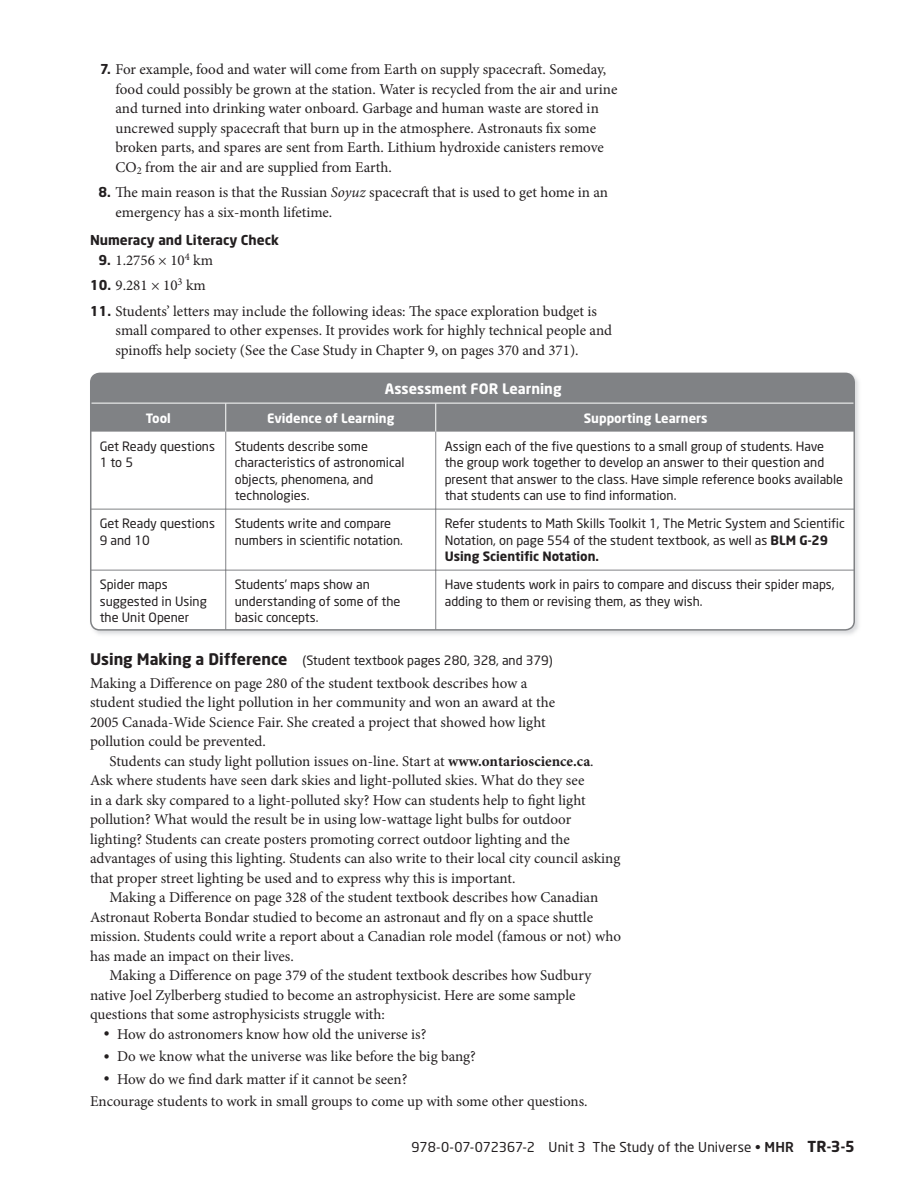
<style>
.page{position:relative;width:918px;height:1188px;background:#fff}
.page>*{position:absolute;margin:0;border:0;box-sizing:border-box;transform-origin:0 0}
.t1{font:15px/19.5px "Minion Pro";color:#231f20}
.t2{font:700 14.25px "Neo Sans";color:#fff}
.t3{font:13.5px "Neo Sans";letter-spacing:.005em;color:#231f20}
.t4{font:700 13.5px "Neo Sans";color:#231f20}
.t5{font:12.75px/16.5px "Neo Sans";color:#231f20}
.t6{font:700 12.75px "Neo Sans";color:#fff}
.s1{font-family:"Neo Sans";font-weight:700;font-size:13.5px}
.s2{font-style:italic}
.s3{font-weight:700}
.s4{font-weight:700;font-size:15.75px}
.s5{font-size:16.5px}
.s6{font-weight:500}
.s7{font-weight:700;font-size:15px}
</style>
<div class="page">
<div style="left:91px;top:373px;width:763px;height:58px;background:#808285"></div>
<svg style="left:225px;top:404px;width:1px;height:27px"></svg>
<svg style="left:435px;top:404px;width:1px;height:27px"></svg>
<svg style="left:91px;top:431px;width:763px;height:199px"></svg>
<hr style="left:91px;top:403px;width:345px;height:1px;background:#fff">
<hr style="left:436px;top:403px;width:418px;height:1px;background:#fff">
<div style="left:90px;top:373px;width:765px;height:258px;border:2px solid #808285;border-radius:9px"></div>
<p class="t1" style="left:115px;top:61px;width:503px;text-indent:-15px"><span class="s1">7.</span> For example, food and water will come from Earth on supply spacecraft. Someday, food could possibly be grown at the station. Water is recycled from the air and urine and turned into drinking water onboard. Garbage and human waste are stored in uncrewed supply spacecraft that burn up in the atmosphere. Astronauts fix some broken parts, and spares are sent from Earth. Lithium hydroxide canisters remove CO<sub>2</sub> from the air and are supplied from Earth.</p>
<p class="t1" style="left:116px;top:184px;width:494px;text-indent:-17px"><span class="s1">8.</span> The main reason is that the Russian <span class="s2">Soyuz</span> spacecraft that is used to get home in an emergency has a six-month lifetime.</p>
<p class="t4" style="left:90px;top:235px;width:191px">Numeracy and Literacy Check</p>
<p class="t1" style="left:99px;top:251px;width:116px"><span class="s1">9.</span> 1.2756 × 10<sup>4</sup> km</p>
<p class="t1" style="left:90px;top:277px;width:117px"><span class="s1">10.</span> 9.281 × 10<sup>3</sup> km</p>
<p class="t1" style="left:115px;top:302px;width:498px;text-indent:-25px"><span class="s1">11.</span> Students’ letters may include the following ideas: The space exploration budget is small compared to other expenses. It provides work for highly technical people and spinoffs help society (See the Case Study in Chapter 9, on pages 370 and 371).</p>
<p class="t2" style="left:385px;top:383px;width:178px">Assessment FOR Learning</p>
<p class="t6" style="left:146px;top:413px;width:27px">Tool</p>
<p class="t6" style="left:267px;top:413px;width:129px">Evidence of Learning</p>
<p class="t6" style="left:584px;top:413px;width:125px">Supporting Learners</p>
<p class="t5" style="left:100px;top:439px;width:117px">Get Ready questions<br>1 to 5</p>
<p class="t5" style="left:235px;top:439px;width:171px">Students describe some characteristics of astronomical objects, phenomena, and technologies.</p>
<p class="t5" style="left:445px;top:439px;width:400px">Assign each of the five questions to a small group of students. Have the group work together to develop an answer to their question and present that answer to the class. Have simple reference books available that students can use to find information.</p>
<p class="t5" style="left:100px;top:516px;width:117px">Get Ready questions<br>9 and 10</p>
<p class="t5" style="left:235px;top:516px;width:170px">Students write and compare numbers in scientific notation.</p>
<p class="t5" style="left:445px;top:516px;width:402px">Refer students to Math Skills Toolkit 1, The Metric System and Scientific<br>Notation, on page 554 of the student textbook, as well as <span class="s3">BLM G-29<br>Using Scientific Notation.</span></p>
<p class="t5" style="left:100px;top:577px;width:109px">Spider maps suggested in Using the Unit Opener</p>
<p class="t5" style="left:235px;top:577px;width:167px">Students’ maps show an understanding of some of the basic concepts.</p>
<p class="t5" style="left:445px;top:577px;width:391px">Have students work in pairs to compare and discuss their spider maps, adding to them or revising them, as they wish.</p>
<p class="t5" style="left:90px;top:653px;width:464px"><span class="s4">Using Making a Difference</span> (Student textbook pages 280, 328, and 379)</p>
<p class="t1" style="left:90px;top:674px;width:439px">Making a Difference on page 280 of the student textbook describes how a</p>
<p class="t1" style="left:90px;top:694px;width:467px">student studied the light pollution in her community and won an award at the</p>
<p class="t1" style="left:90px;top:713px;width:457px">2005 Canada-Wide Science Fair. She created a project that showed how light</p>
<p class="t1" style="left:90px;top:733px;width:177px">pollution could be prevented.</p>
<p class="t1" style="left:110px;top:752px;width:486px">Students can study light pollution issues on-line. Start at <span class="s3">www.ontarioscience.ca</span>.</p>
<p class="t1" style="left:90px;top:772px;width:496px">Ask where students have seen dark skies and light-polluted skies. What do they see</p>
<p class="t1" style="left:90px;top:791px;width:497px">in a dark sky compared to a light-polluted sky? How can students help to fight light</p>
<p class="t1" style="left:90px;top:811px;width:483px">pollution? What would the result be in using low-wattage light bulbs for outdoor</p>
<p class="t1" style="left:90px;top:830px;width:481px">lighting? Students can create posters promoting correct outdoor lighting and the</p>
<p class="t1" style="left:90px;top:850px;width:532px">advantages of using this lighting. Students can also write to their local city council asking</p>
<p class="t1" style="left:90px;top:869px;width:427px">that proper street lighting be used and to express why this is important.</p>
<p class="t1" style="left:110px;top:889px;width:490px">Making a Difference on page 328 of the student textbook describes how Canadian</p>
<p class="t1" style="left:90px;top:908px;width:505px">Astronaut Roberta Bondar studied to become an astronaut and fly on a space shuttle</p>
<p class="t1" style="left:90px;top:928px;width:532px">mission. Students could write a report about a Canadian role model (famous or not) who</p>
<p class="t1" style="left:90px;top:947px;width:205px">has made an impact on their lives.</p>
<p class="t1" style="left:110px;top:967px;width:483px">Making a Difference on page 379 of the student textbook describes how Sudbury</p>
<p class="t1" style="left:90px;top:986px;width:487px">native Joel Zylberberg studied to become an astrophysicist. Here are some sample</p>
<p class="t1" style="left:90px;top:1006px;width:296px">questions that some astrophysicists struggle with:</p>
<p class="t1" style="left:104px;top:1025px;width:324px"><span class="s5">•</span> How do astronomers know how old the universe is?</p>
<p class="t1" style="left:104px;top:1048px;width:374px"><span class="s5">•</span> Do we know what the universe was like before the big bang?</p>
<p class="t1" style="left:90px;top:1069px;width:499px;line-height:22.5px;text-indent:14px"><span class="s5">•</span> How do we find dark matter if it cannot be seen?<br>Encourage students to work in small groups to come up with some other questions.</p>
<p class="t3" style="left:412px;top:1142px;width:445px">978-0-07-072367-2 Unit 3 The Study of the Universe • <span class="s6">MHR</span> <span class="s7">TR-3-5</span></p>
</div>
